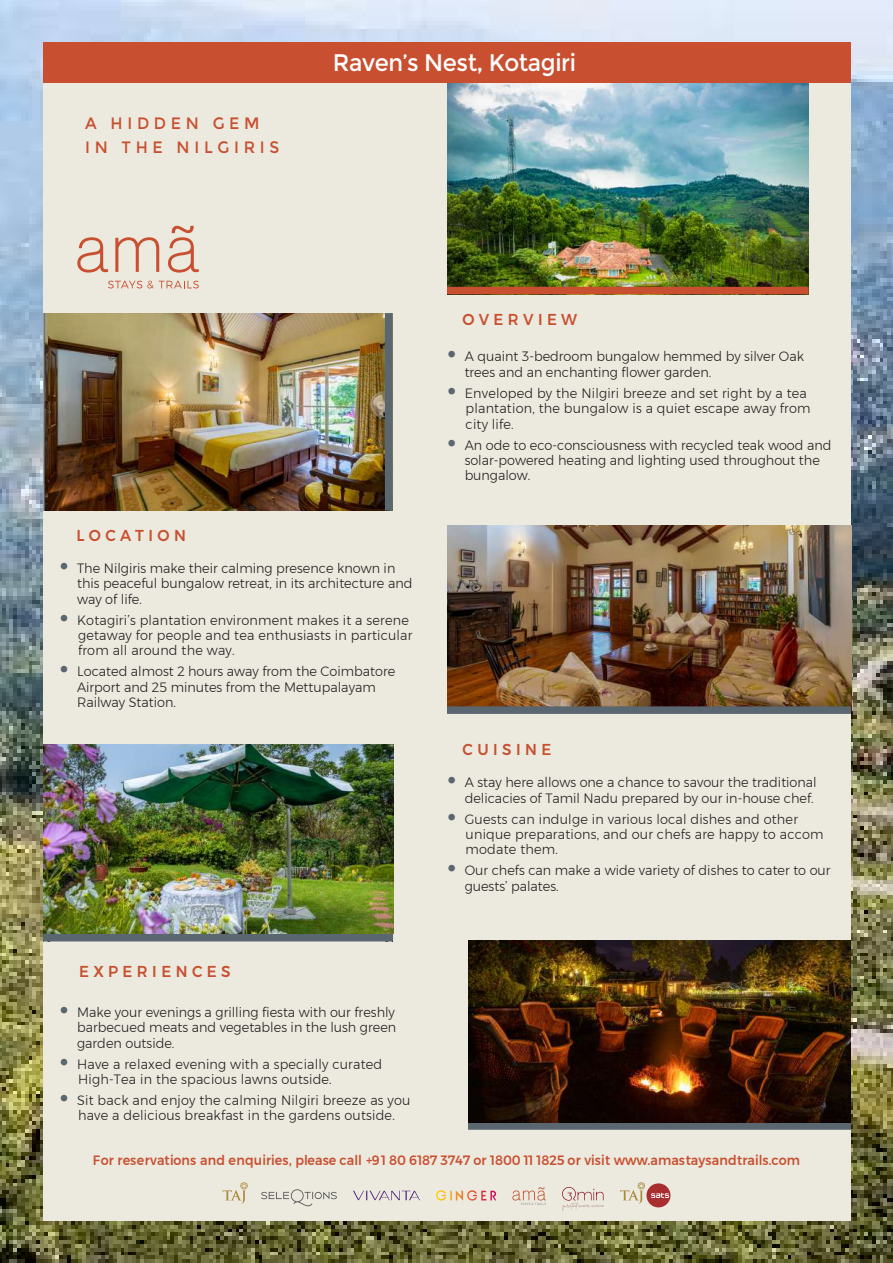
<style>
.page{position:relative;width:893px;height:1263px;background:#fff}
.page>*{position:absolute;margin:0;border:0;box-sizing:border-box;transform-origin:0 0}
.t1{font:24px "Montserrat";letter-spacing:-.02em;color:#fff;scale:.95 1}
.t2{font:16.5px/24px "Montserrat";letter-spacing:.3em;color:#c85031;scale:.95 1}
.t3{font:500 15.75px "Montserrat";letter-spacing:.3em;color:#c85031;scale:.95 1}
.t4{font:300 13.5px/15.5px "Montserrat";color:#221f1f;scale:.95 1}
.t5{font:500 13.5px "Montserrat";letter-spacing:.005em;color:#c85031;scale:.94 1}
.s1{font-family:"Corbel";font-weight:400;font-size:21px;color:#5a6670}
</style>
<div class="page">
<img style="left:0;top:0;width:893px;height:1263px">
<div style="left:43px;top:43px;width:808px;height:1177px;background:#eceadf"></div>
<img style="left:447px;top:83px;width:361px;height:204px">
<img style="left:48px;top:313px;width:337px;height:197px">
<div style="left:43px;top:934px;width:350px;height:7px;background:#5a6670"></div>
<img style="left:447px;top:525px;width:404px;height:181px">
<div style="left:447px;top:706px;width:404px;height:8px;background:#5a6670"></div>
<div style="left:468px;top:1122px;width:383px;height:8px;background:#5a6670"></div>
<div style="left:447px;top:287px;width:361px;height:7px;background:#c85031"></div>
<div style="left:43px;top:43px;width:808px;height:40px;background:#c85031"></div>
<svg style="left:108px;top:281px;width:91px;height:8px"></svg>
<svg style="left:77px;top:237px;width:31px;height:36px"></svg>
<svg style="left:115px;top:237px;width:44px;height:35px"></svg>
<svg style="left:168px;top:226px;width:31px;height:47px"></svg>
<div style="left:385px;top:313px;width:7px;height:197px;background:#5a6670"></div>
<img style="left:468px;top:940px;width:382px;height:182px">
<img style="left:44px;top:744px;width:349px;height:189px">
<svg style="left:261px;top:1189px;width:76px;height:17px"></svg>
<svg style="left:222px;top:1182px;width:26px;height:22px"></svg>
<svg style="left:353px;top:1191px;width:67px;height:9px"></svg>
<div style="left:646px;top:1183px;width:24px;height:24px;background:#a82e30;border-radius:50%"></div>
<svg style="left:651px;top:1192px;width:18px;height:6px"></svg>
<svg style="left:620px;top:1182px;width:25px;height:22px"></svg>
<svg style="left:512px;top:1187px;width:34px;height:18px"></svg>
<svg style="left:562px;top:1187px;width:42px;height:24px"></svg>
<svg style="left:436px;top:1190px;width:60px;height:10px"></svg>
<p class="t2" style="left:85px;top:112px;width:206px">A HIDDEN GEM<br>IN THE NILGIRIS</p>
<h1 class="t1" style="left:333px;top:49px;width:257px">Raven’s Nest, Kotagiri</h1>
<p class="t3" style="left:77px;top:523px;width:117px">LOCATION</p>
<p class="t3" style="left:463px;top:307px;width:122px">OVERVIEW</p>
<p class="t4" style="left:465px;top:349px;width:359px;text-indent:-18px"><span class="s1">•</span> A quaint 3-bedroom bungalow hemmed by silver Oak trees and an enchanting flower garden.</p>
<p class="t4" style="left:466px;top:385px;width:365px;text-indent:-19px"><span class="s1">•</span> Enveloped by the Nilgiri breeze and set right by a tea plantation, the bungalow is a quiet escape away from city life.</p>
<p class="t4" style="left:465px;top:437px;width:388px;text-indent:-18px"><span class="s1">•</span> An ode to eco-consciousness with recycled teak wood and solar-powered heating and lighting used throughout the bungalow.</p>
<p class="t4" style="left:77px;top:560px;width:354px;text-indent:-18px"><span class="s1">•</span> The Nilgiris make their calming presence known in this peaceful bungalow retreat, in its architecture and way of life.</p>
<p class="t4" style="left:78px;top:612px;width:353px;text-indent:-19px"><span class="s1">•</span> Kotagiri’s plantation environment makes it a serene getaway for people and tea enthusiasts in particular from all around the way.</p>
<p class="t4" style="left:77px;top:663px;width:336px;text-indent:-18px"><span class="s1">•</span> Located almost 2 hours away from the Coimbatore<br>Airport and 25 minutes from the Mettupalayam<br>Railway Station.</p>
<p class="t3" style="left:79px;top:959px;width:161px">EXPERIENCES</p>
<p class="t4" style="left:77px;top:1004px;width:337px;text-align:justify;text-indent:-18px"><span class="s1">•</span> Make your evenings a grilling fiesta with our freshly barbecued meats and vegetables in the lush green garden outside.</p>
<p class="t4" style="left:78px;top:1056px;width:322px;text-indent:-19px"><span class="s1">•</span> Have a relaxed evening with a specially curated<br>High-Tea in the spacious lawns outside.</p>
<p class="t4" style="left:59px;top:1092px;width:371px;text-align:center"><span class="s1">•</span> Sit back and enjoy the calming Nilgiri breeze as you have a delicious breakfast in the gardens outside.</p>
<p class="t3" style="left:463px;top:737px;width:95px">CUISINE</p>
<p class="t4" style="left:447px;top:774px;width:391px;text-align:right"><span class="s1">•</span> A stay here allows one a chance to savour the traditional delicacies of Tamil Nadu prepared by our in-house chef.</p>
<p class="t4" style="left:466px;top:811px;width:378px;text-indent:-19px"><span class="s1">•</span> Guests can indulge in various local dishes and other unique preparations, and our chefs are happy to accom modate them.</p>
<p class="t4" style="left:465px;top:862px;width:387px;text-indent:-18px"><span class="s1">•</span> Our chefs can make a wide variety of dishes to cater to our guests’ palates.</p>
<p class="t5" style="left:93px;top:1150px;width:754px">For reservations and enquiries, please call +91 80 6 187 3747 or 1800 11 1825 or visit www.amastaysandtrails.com</p>
</div>
